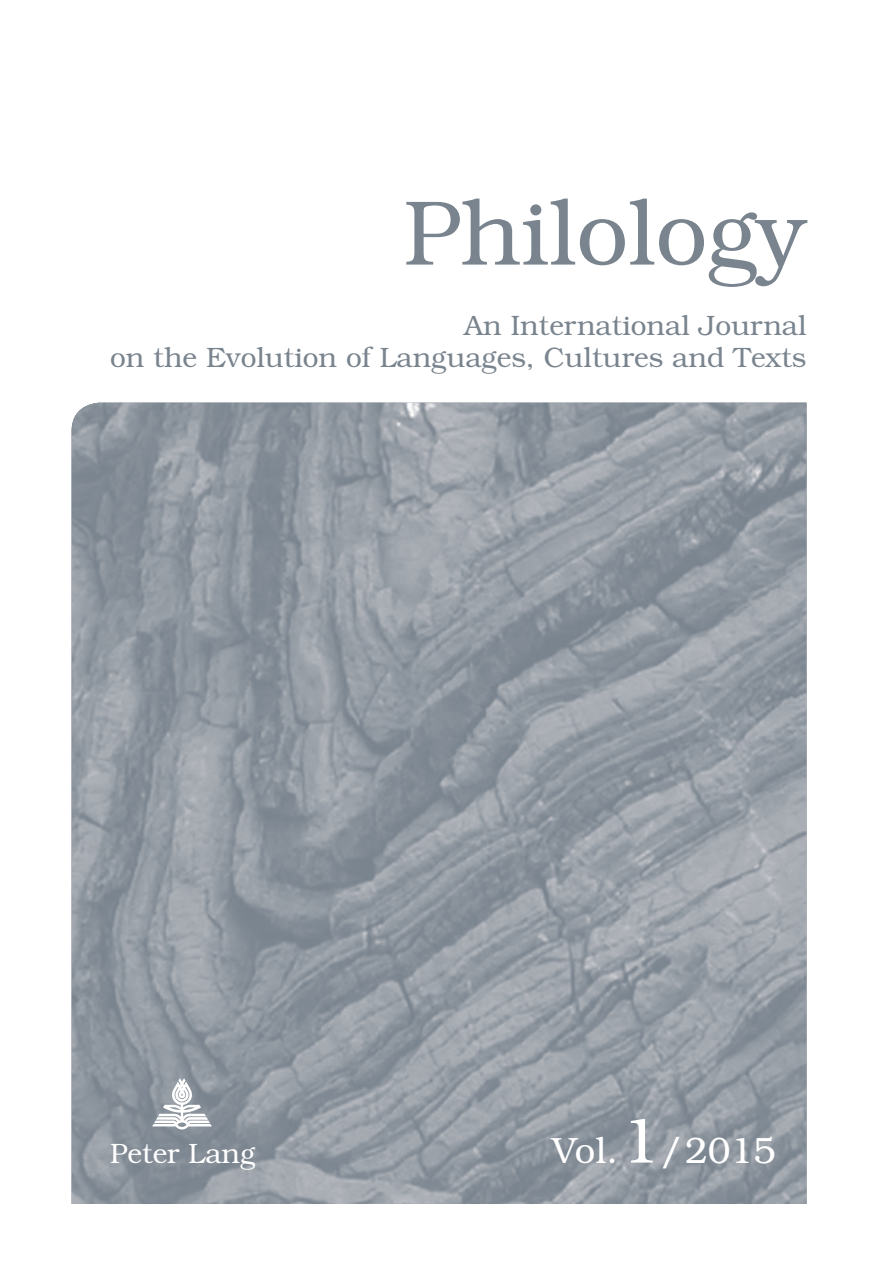
<style>
.page{position:relative;width:879px;height:1276px;background:#fff}
.page>*{position:absolute;margin:0;border:0;box-sizing:border-box;transform-origin:0 0}
.t1{font:300 92px "Bookman";color:#79848e}
.t2{font:300 36.6px "Bookman";color:#fff}
.t3{font:300 28px/32px "Bookman";color:#79848e;text-align:right}
.t4{font:300 28px "Bookman";color:#fff}
.s1{font-size:64px}
</style>
<div class="page">
<img style="left:72px;top:403px;width:734px;height:801px">
<img style="left:152px;top:1078px;width:60px;height:52px">
<h1 class="t1" style="left:403px;top:181px;width:404px">Philology</h1>
<p class="t3" style="left:110px;top:309px;width:698px">An International Journal<br>on the Evolution of Languages, Cultures and Texts</p>
<p class="t4" style="left:110px;top:1137px;width:147px">Peter Lang</p>
<h2 class="t2" style="left:552px;top:1129px;width:225px">Vol. <span class="s1">1</span>/2015</h2>
</div>
